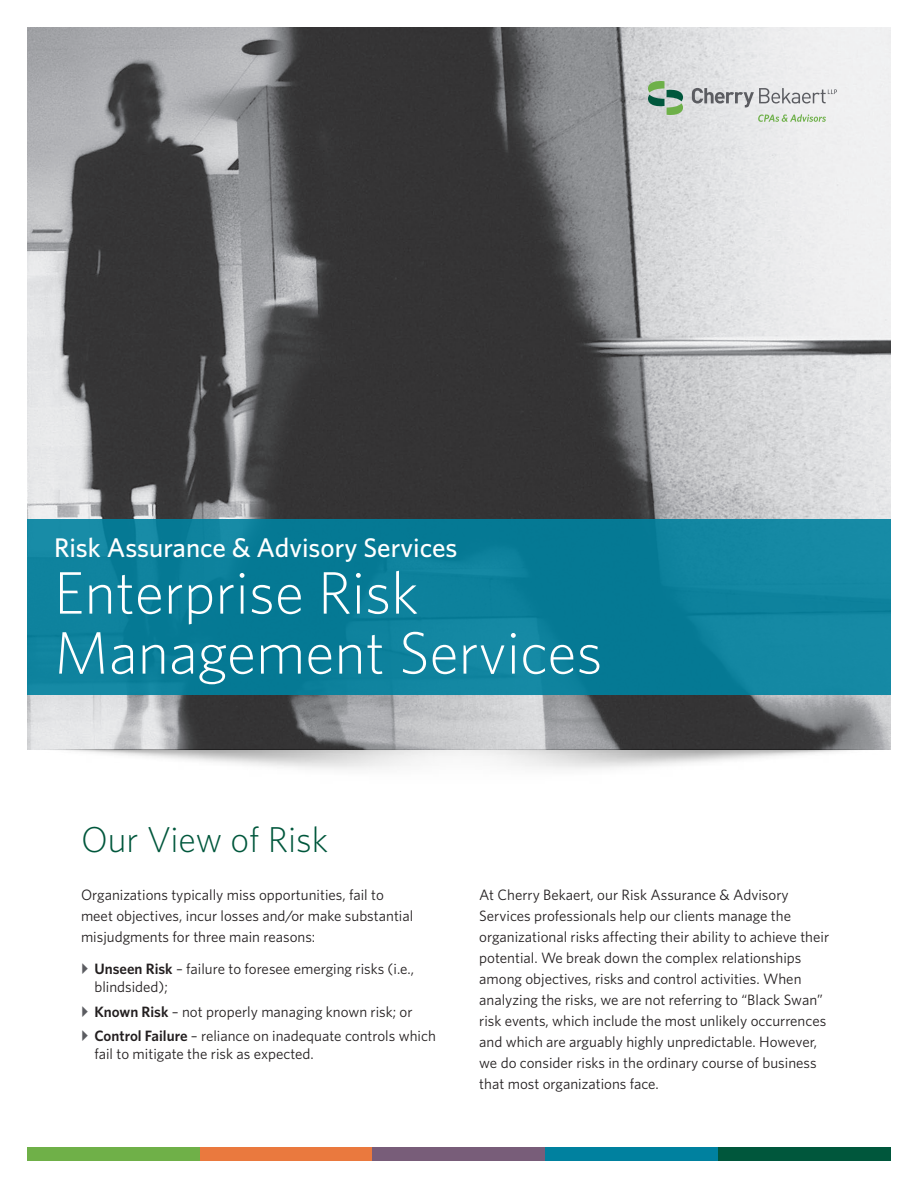
<style>
.page{position:relative;width:918px;height:1188px;background:#fff}
.page>*{position:absolute;margin:0;border:0;box-sizing:border-box;transform-origin:0 0}
.Main_Dk_Green_Headin{font:300 60px/60px "Whitney";color:#fff}
.Main_Dk_Green_Headin-2{font:300 36px "Whitney";color:#00573c}
.Main_Dk_Green_Headin-3{font:500 27px "Whitney";color:#fff}
.t1{font:15px/21px "Whitney";color:#231f20}
.s1{font-weight:600}
</style>
<div class="page">
<img style="left:27px;top:27px;width:864px;height:742px">
<svg style="left:648px;top:81px;width:35px;height:35px"></svg>
<svg style="left:692px;top:88px;width:145px;height:19px;background:#c4c4c7"></svg>
<svg style="left:758px;top:114px;width:68px;height:8px"></svg>
<div style="left:27px;top:1148px;width:173px;height:13px;background:#6fb048"></div>
<div style="left:200px;top:1148px;width:173px;height:13px;background:#ea793e"></div>
<div style="left:373px;top:1148px;width:172px;height:13px;background:#785d79"></div>
<div style="left:545px;top:1148px;width:173px;height:13px;background:#00819f"></div>
<div style="left:718px;top:1148px;width:173px;height:13px;background:#00573c"></div>
<div style="left:27px;top:520px;width:864px;height:175px;background:#0d819c"></div>
<p class="Main_Dk_Green_Headin-3" style="left:54px;top:529px;width:405px">Risk Assurance &amp; Advisory Services</p>
<p class="Main_Dk_Green_Headin" style="left:54px;top:561px;width:550px">Enterprise Risk<br>Management Services</p>
<p class="Main_Dk_Green_Headin-2" style="left:81px;top:816px;width:249px">Our View of Risk</p>
<p class="t1" style="left:81px;top:884px;width:334px">Organizations typically miss opportunities, fail to meet objectives, incur losses and/or make substantial misjudgments for three main reasons:</p>
<p class="t1" style="left:94px;top:959px;width:321px;line-height:18px"><span class="s1">Unseen Risk</span> – failure to foresee emerging risks (i.e., blindsided);</p>
<p class="t1" style="left:94px;top:1000px;width:320px"><span class="s1">Known Risk</span> – not properly managing known risk; or</p>
<p class="t1" style="left:94px;top:1027px;width:343px;line-height:18px"><span class="s1">Control Failure</span> – reliance on inadequate controls which fail to mitigate the risk as expected.</p>
<p class="t1" style="left:479px;top:884px;width:351px">At Cherry Bekaert, our Risk Assurance &amp; Advisory Services professionals help our clients manage the organizational risks affecting their ability to achieve their potential. We break down the complex relationships among objectives, risks and control activities. When analyzing the risks, we are not referring to “Black Swan” risk events, which include the most unlikely occurrences and which are arguably highly unpredictable. However, we do consider risks in the ordinary course of business that most organizations face.</p>
</div>
